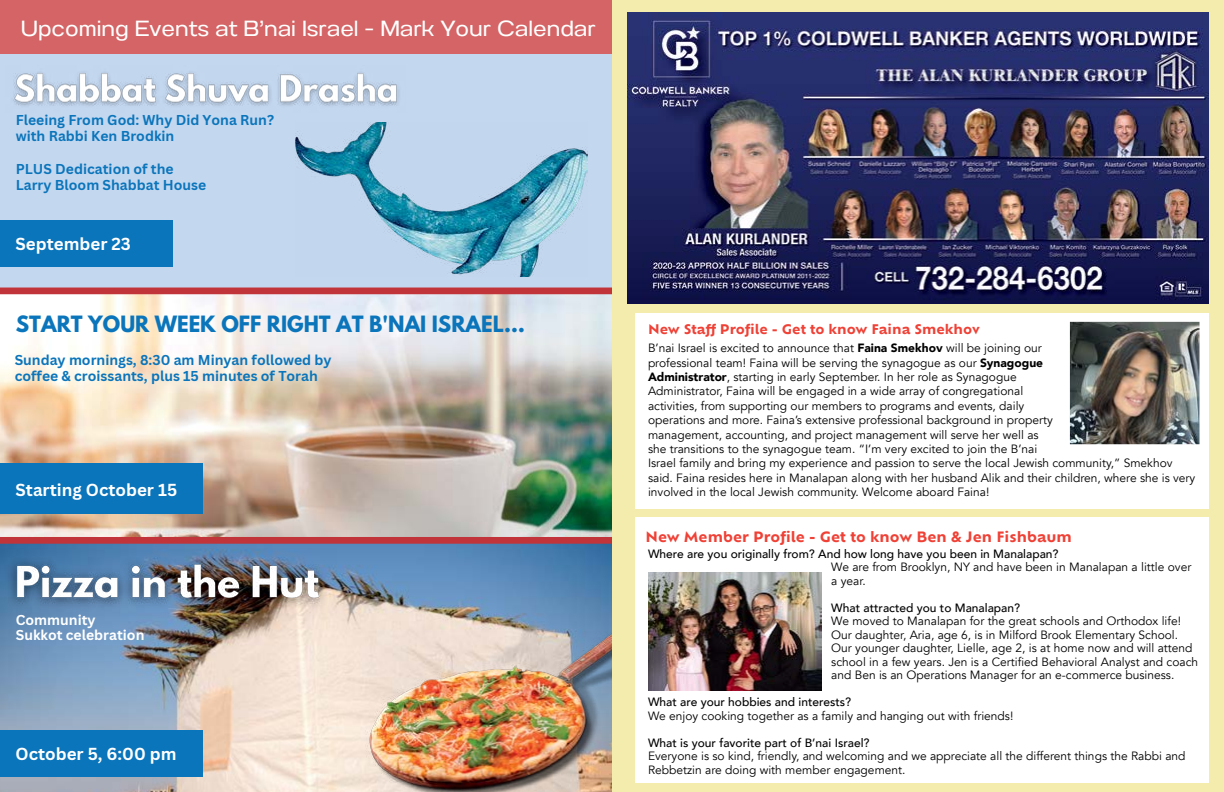
<style>
.page{position:relative;width:1224px;height:792px;background:#fff}
.page>*{position:absolute;margin:0;border:0;box-sizing:border-box;transform-origin:0 0}
.t1{font:21.9px "Anantason Wd 125";color:#fff}
.t2{font:700 19.9px "League Spartan";color:#0b75bb}
.t3{font:700 16.9px "Canva Sans";color:#fff}
.t4{font:700 14px "Ofelia Text";color:#ef4136}
.t5{font:700 13.9px/16.4px "Canva Sans";color:#0b75bb}
.t6{font:700 13.9px/14.9px "Canva Sans";color:#fff}
.t7{font:700 13px "Ofelia Text";color:#ef4136}
.t8{font:12px/14.4px "Avenir";color:#000}
.t9{font:500 12px "Avenir";color:#000}
.s1{font-weight:900}
</style>
<div class="page">
<div style="left:612px;top:0;width:612px;height:792px;background:#f4ecad"></div>
<div style="left:635px;top:314px;width:573px;height:195px;background:#fff"></div>
<div style="left:635px;top:517px;width:573px;height:266px;background:#fff"></div>
<img style="left:628px;top:12px;width:580px;height:292px">
<img style="left:1070px;top:322px;width:130px;height:122px">
<img style="left:648px;top:572px;width:173px;height:118px">
<div style="left:0;top:53px;width:612px;height:236px;background:#c3d7ef"></div>
<div style="left:0;top:0;width:612px;height:53px;background:#d46465"></div>
<img style="left:0;top:544px;width:612px;height:248px">
<img style="left:366px;top:631px;width:246px;height:161px">
<img style="left:0;top:294px;width:612px;height:243px">
<div style="left:0;top:464px;width:203px;height:50px;background:#0b75bb"></div>
<div style="left:0;top:220px;width:172px;height:47px;background:#0b75bb"></div>
<div style="left:0;top:730px;width:203px;height:47px;background:#0b75bb"></div>
<div style="left:0;top:288px;width:612px;height:6px;background:#c1353a"></div>
<div style="left:0;top:537px;width:612px;height:7px;background:#c1353a"></div>
<img style="left:295px;top:122px;width:292px;height:155px">
<img style="left:0;top:549px;width:336px;height:67px">
<img style="left:13px;top:72px;width:386px;height:34px">
<h1 class="t1" style="left:21px;top:15px;width:576px">Upcoming Events at B’nai Israel - Mark Your Calendar</h1>
<p class="t5" style="left:16px;top:112px;width:260px">Fleeing From God: Why Did Yona Run? with Rabbi Ken Brodkin</p>
<p class="t5" style="left:16px;top:161px;width:192px">PLUS Dedication of the<br>Larry Bloom Shabbat House</p>
<h3 class="t3" style="left:16px;top:234px;width:117px">September 23</h3>
<h2 class="t2" style="left:16px;top:308px;width:511px">START YOUR WEEK OFF RIGHT AT B'NAI ISRAEL…</h2>
<p class="t5" style="left:15px;top:352px;width:318px">Sunday mornings, 8:30 am Minyan followed by coffee &amp; croissants, plus 15 minutes of Torah</p>
<h3 class="t3" style="left:16px;top:479px;width:163px">Starting October 15</h3>
<p class="t6" style="left:16px;top:613px;width:130px">Community<br>Sukkot celebration</p>
<h3 class="t3" style="left:16px;top:744px;width:163px">October 5, 6:00 pm</h3>
<p class="t7" style="left:648px;top:320px;width:333px">New Staff Profile - Get to know Faina Smekhov</p>
<p class="t8" style="left:648px;top:341px;width:549px">B’nai Israel is excited to announce that <span class="s1">Faina Smekhov</span> will be joining our<br>professional team! Faina will be serving the synagogue as our <span class="s1">Synagogue<br>Administrator</span>, starting in early September. In her role as Synagogue<br>Administrator, Faina will be engaged in a wide array of congregational<br>activities, from supporting our members to programs and events, daily<br>operations and more. Faina’s extensive professional background in property<br>management, accounting, and project management will serve her well as<br>she transitions to the synagogue team. “I’m very excited to join the B’nai<br>Israel family and bring my experience and passion to serve the local Jewish community,” Smekhov said. Faina resides here in Manalapan along with her husband Alik and their children, where she is very involved in the local Jewish community. Welcome aboard Faina!</p>
<p class="t4" style="left:646px;top:526px;width:428px">New Member Profile - Get to know Ben &amp; Jen Fishbaum</p>
<p class="t9" style="left:648px;top:543px;width:412px">Where are you originally from? And how long have you been in Manalapan?</p>
<p class="t8" style="left:831px;top:561px;width:362px;line-height:13.5px">We are from Brooklyn, NY and have been in Manalapan a little over a year.</p>
<p class="t9" style="left:831px;top:597px;width:190px">What attracted you to Manalapan?</p>
<p class="t8" style="left:831px;top:615px;width:368px;line-height:13.5px">We moved to Manalapan for the great schools and Orthodox life!<br>Our daughter, Aria, age 6, is in Milford Brook Elementary School.<br>Our younger daughter, Lielle, age 2, is at home now and will attend school in a few years. Jen is a Certified Behavioral Analyst and coach and Ben is an Operations Manager for an e-commerce business.</p>
<p class="t9" style="left:648px;top:692px;width:205px">What are your hobbies and interests?</p>
<p class="t8" style="left:648px;top:709px;width:367px">We enjoy cooking together as a family and hanging out with friends!</p>
<p class="t9" style="left:648px;top:732px;width:223px">What is your favorite part of B’nai Israel?</p>
<p class="t8" style="left:648px;top:750px;width:539px;line-height:13.5px">Everyone is so kind, friendly, and welcoming and we appreciate all the different things the Rabbi and<br>Rebbetzin are doing with member engagement.</p>
</div>
